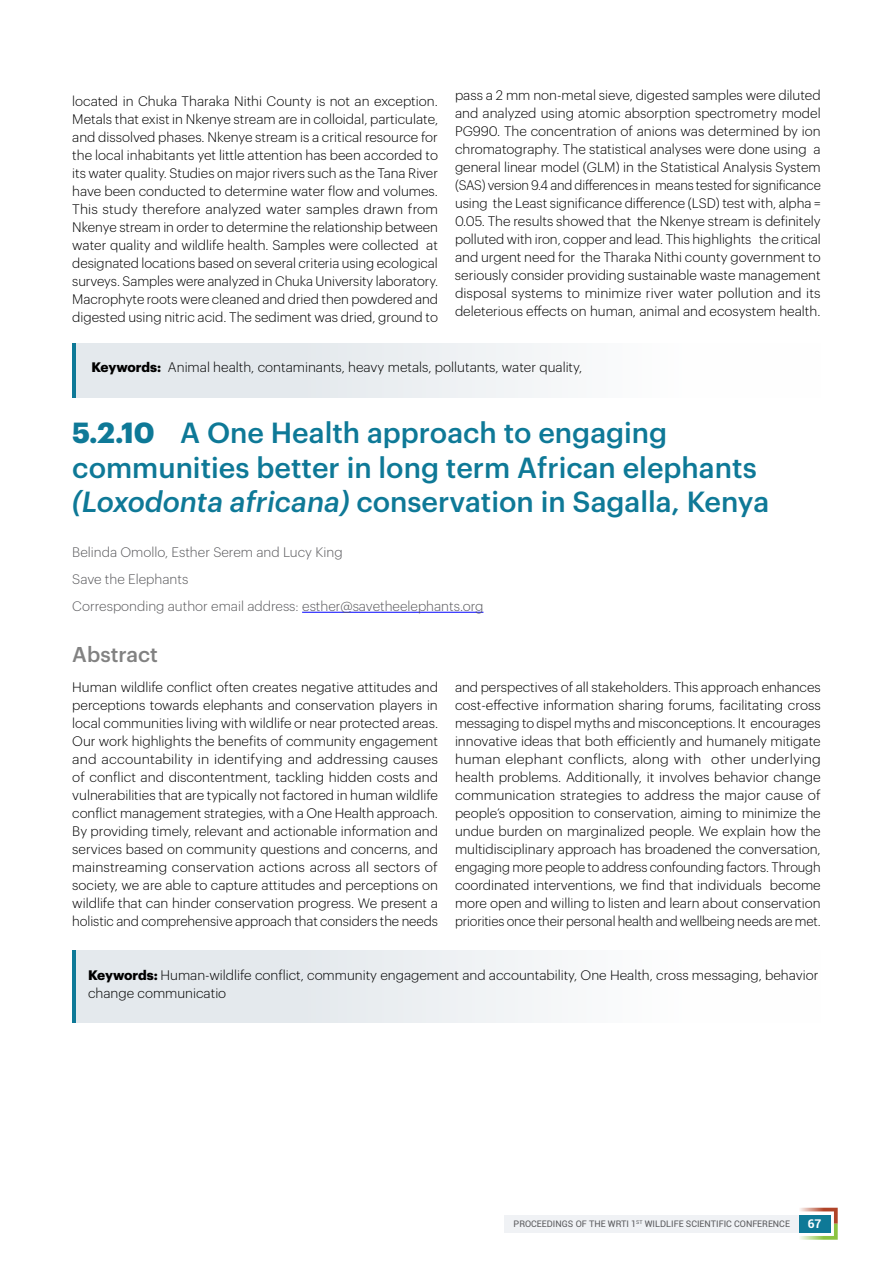
<style>
.page{position:relative;width:893px;height:1263px;background:#fff}
.page>*{position:absolute;margin:0;border:0;box-sizing:border-box;transform-origin:0 0}
.t1{font:500 28.5px/34.2px "Graphik";color:#0e7997}
.t2{font:500 21px "Graphik";color:#828282}
.t3{font:300 13.5px/18px "Graphik";color:#000;text-align:justify}
.t4{font:300 13.5px/27px "Graphik";color:#59595c}
.t5{font:700 12px "Roboto";color:#fff}
.t6{font:9px "Roboto";color:#59595c}
.s1{font-weight:700}
.s2{font-style:italic}
</style>
<div class="page">
<div style="left:72px;top:343px;width:749px;height:54px;background:linear-gradient(to right,#dee4e9,#fff)"></div>
<hr style="left:72px;top:343px;width:4px;height:54px;background:#0e7997">
<hr style="left:302px;top:612px;width:181px;height:1px;background:#00f">
<div style="left:72px;top:951px;width:749px;height:72px;background:linear-gradient(to right,#dee4e9,#fff)"></div>
<hr style="left:72px;top:951px;width:4px;height:72px;background:#0e7997">
<svg style="left:799px;top:1208px;width:39px;height:32px"></svg>
<div style="left:799px;top:1215px;width:31px;height:17px;background:#0e7997"></div>
<div style="left:505px;top:1215px;width:294px;height:17px;background:#f0f2f5"></div>
<p class="t3" style="left:72px;top:91px;width:367px">located in Chuka Tharaka Nithi County is not an exception.<br>Metals that exist in Nkenye stream are in colloidal, particulate, and dissolved phases. Nkenye stream is a critical resource for the local inhabitants yet little attention has been accorded to its water quality. Studies on major rivers such as the Tana River have been conducted to determine water flow and volumes.<br>This study therefore analyzed water samples drawn from Nkenye stream in order to determine the relationship between water quality and wildlife health. Samples were collected at designated locations based on several criteria using ecological surveys. Samples were analyzed in Chuka University laboratory.<br>Macrophyte roots were cleaned and dried then powdered and digested using nitric acid. The sediment was dried, ground to</p>
<p class="t3" style="left:455px;top:85px;width:367px">pass a 2 mm non-metal sieve, digested samples were diluted and analyzed using atomic absorption spectrometry model PG990. The concentration of anions was determined by ion chromatography. The statistical analyses were done using a general linear model (GLM) in the Statistical Analysis System (SAS) version 9.4 and differences in means tested for significance using the Least significance difference (LSD) test with, alpha = 0.05. The results showed that the Nkenye stream is definitely polluted with iron, copper and lead. This highlights the critical and urgent need for the Tharaka Nithi county government to seriously consider providing sustainable waste management disposal systems to minimize river water pollution and its deleterious effects on human, animal and ecosystem health.</p>
<p class="t3" style="left:91px;top:357px;width:492px"><span class="s1">Keywords:</span> Animal health, contaminants, heavy metals, pollutants, water quality,</p>
<h1 class="t1" style="left:72px;top:413px;width:698px"><span class="s1">5.2.10</span> A One Health approach to engaging communities better in long term African elephants <span class="s2">(Loxodonta africana)</span> conservation in Sagalla, Kenya</h1>
<p class="t4" style="left:72px;top:537px;width:413px">Belinda Omollo, Esther Serem and Lucy King<br>Save the Elephants<br>Corresponding author email address: esther@savetheelephants.org</p>
<h2 class="t2" style="left:72px;top:638px;width:87px">Abstract</h2>
<p class="t3" style="left:72px;top:677px;width:367px">Human wildlife conflict often creates negative attitudes and perceptions towards elephants and conservation players in local communities living with wildlife or near protected areas.<br>Our work highlights the benefits of community engagement and accountability in identifying and addressing causes of conflict and discontentment, tackling hidden costs and vulnerabilities that are typically not factored in human wildlife conflict management strategies, with a One Health approach.<br>By providing timely, relevant and actionable information and services based on community questions and concerns, and mainstreaming conservation actions across all sectors of society, we are able to capture attitudes and perceptions on wildlife that can hinder conservation progress. We present a holistic and comprehensive approach that considers the needs</p>
<p class="t3" style="left:455px;top:677px;width:367px">and perspectives of all stakeholders. This approach enhances cost-effective information sharing forums, facilitating cross messaging to dispel myths and misconceptions. It encourages innovative ideas that both efficiently and humanely mitigate human elephant conflicts, along with other underlying health problems. Additionally, it involves behavior change communication strategies to address the major cause of people’s opposition to conservation, aiming to minimize the undue burden on marginalized people. We explain how the multidisciplinary approach has broadened the conversation, engaging more people to address confounding factors. Through coordinated interventions, we find that individuals become more open and willing to listen and learn about conservation priorities once their personal health and wellbeing needs are met.</p>
<p class="t3" style="left:88px;top:965px;width:732px"><span class="s1">Keywords:</span> Human-wildlife conflict, community engagement and accountability, One Health, cross messaging, behavior change communicatio</p>
<p class="t6" style="left:514px;top:1217px;width:278px">PROCEEDINGS OF THE WRTI 1<sup>ST</sup> WILDLIFE SCIENTIFIC CONFERENCE</p>
<p class="t5" style="left:808px;top:1215px;width:15px">67</p>
</div>
